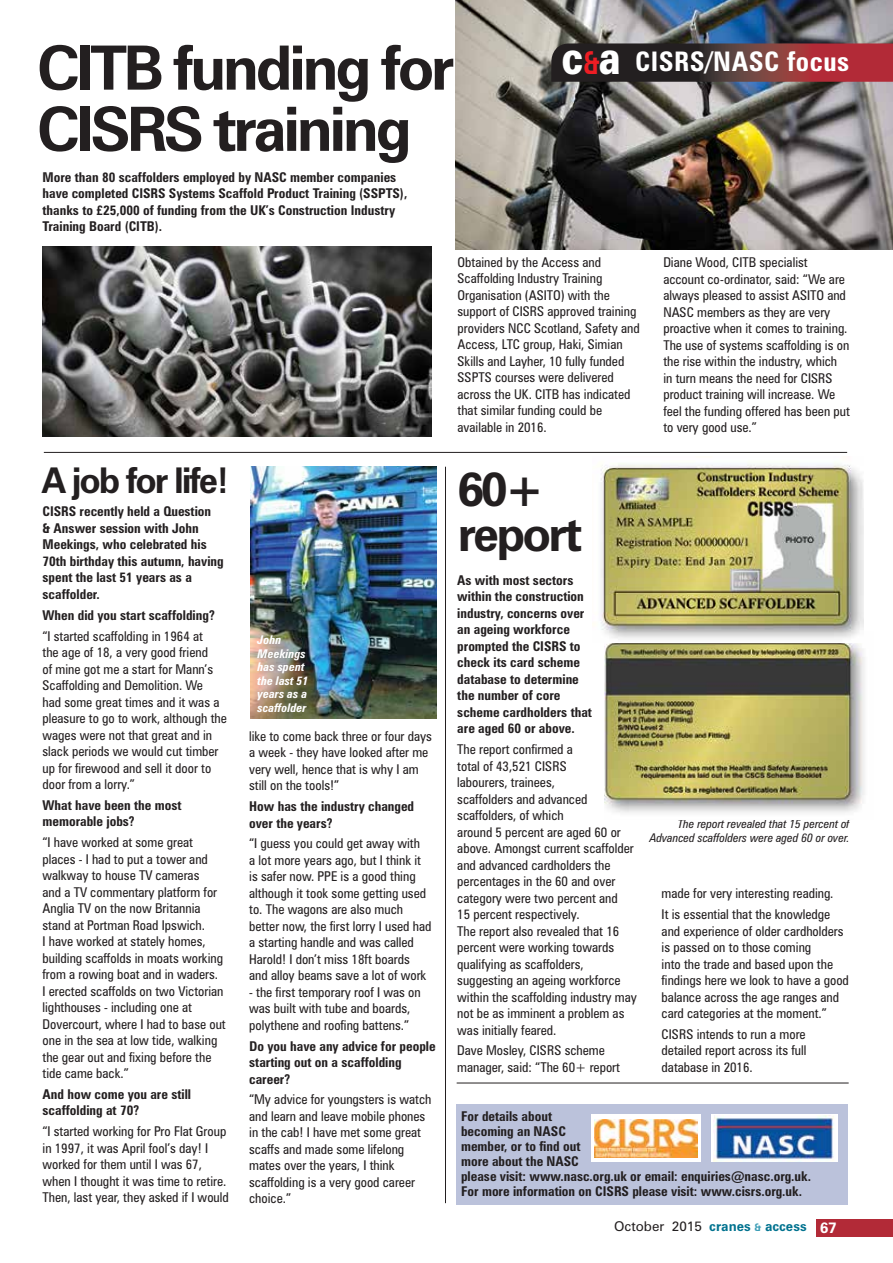
<style>
.page{position:relative;width:893px;height:1263px;background:#fff}
.page>*{position:absolute;margin:0;border:0;box-sizing:border-box;transform-origin:0 0}
.t1{font:700 61.2px/61.2px "Zurich BT";letter-spacing:-.06em;color:#231f20}
.t2{font:700 47.7px/45px "Zurich BT";letter-spacing:-.06em;color:#231f20}
.t3{font:700 35.55px "Zurich BT";letter-spacing:-.06em;color:#231f20}
.t4{font:700 condensed 27px "Zurich BT";letter-spacing:.02em;color:#fff}
.t5{font:condensed 13.5px/16.5px "Zurich BT";color:#231f20}
.t6{font:700 condensed 13.5px/16.5px "Zurich BT";color:#231f20}
.t7{font:700 13.5px "Zurich BT";color:#00728f}
.t8{font:italic condensed 12px/13.5px "Zurich BT";color:#231f20;text-align:right}
.t9{font:italic 700 condensed 12px/13.5px "Zurich BT";color:#fff}
.s1{font-weight:900;font-stretch:normal;font-size:45.9px}
.s2{font-stretch:normal;font-size:31.65px;color:#ed1d24}
.s3{font-weight:400;color:#231f20}
.s4{font-size:10.5px;color:#3c9db6}
.s5{font-size:15px;color:#fff}
</style>
<div class="page">
<div style="left:816px;top:1219px;width:77px;height:17px;background:#b22a37"></div>
<img style="left:456px;top:0;width:437px;height:250px">
<svg style="left:551px;top:43px;width:342px;height:39px;background:#5f2e31"></svg>
<div style="left:457px;top:1104px;width:391px;height:100px;background:#bbc2db"></div>
<div style="left:711px;top:1114px;width:126px;height:47px;background:#fff"></div>
<img style="left:713px;top:1116px;width:121px;height:45px">
<img style="left:43px;top:247px;width:389px;height:190px">
<hr style="left:445px;top:467px;width:1px;height:736px;background:#231f20">
<svg style="left:591px;top:1114px;width:110px;height:47px"></svg>
<img style="left:594px;top:1120px;width:103px;height:37px">
<hr style="left:457px;top:1083px;width:392px;height:1px;background:#231f20">
<img style="left:251px;top:467px;width:185px;height:252px">
<img style="left:605px;top:643px;width:260px;height:170px">
<img style="left:600px;top:462px;width:263px;height:177px">
<hr style="left:44px;top:452px;width:803px;height:1px;background:#231f20">
<h1 class="t1" style="left:37px;top:37px;width:419px">CITB funding for<br>CISRS training</h1>
<p class="t6" style="left:43px;top:169px;width:366px">More than 80 scaffolders employed by NASC member companies have completed CISRS Systems Scaffold Product Training (SSPTS), thanks to £25,000 of funding from the UK’s Construction Industry Training Board (CITB).</p>
<h3 class="t4" style="left:562px;top:45px;width:289px"><span class="s1">c</span><span class="s2">&amp;</span><span class="s1">a</span> CISRS/NASC focus</h3>
<h3 class="t3" style="left:41px;top:458px;width:190px">A job for life!</h3>
<p class="t6" style="left:43px;top:503px;width:183px">CISRS recently held a Question<br>&amp; Answer session with John<br>Meekings, who celebrated his<br>70th birthday this autumn, having spent the last 51 years as a scaffolder.</p>
<p class="t6" style="left:43px;top:607px;width:174px">When did you start scaffolding?</p>
<p class="t5" style="left:43px;top:627px;width:186px">“I started scaffolding in 1964 at<br>the age of 18, a very good friend<br>of mine got me a start for Mann’s<br>Scaffolding and Demolition. We<br>had some great times and it was a pleasure to go to work, although the wages were not that great and in slack periods we would cut timber up for firewood and sell it door to door from a lorry.”</p>
<p class="t6" style="left:43px;top:797px;width:140px">What have been the most memorable jobs?</p>
<p class="t5" style="left:43px;top:834px;width:185px">“I have worked at some great places - I had to put a tower and walkway to house TV cameras<br>and a TV commentary platform for<br>Anglia TV on the now Britannia stand at Portman Road Ipswich.<br>I have worked at stately homes, building scaffolds in moats working from a rowing boat and in waders.<br>I erected scaffolds on two Victorian lighthouses - including one at<br>Dovercourt, where I had to base out one in the sea at low tide, walking the gear out and fixing before the tide came back.”</p>
<p class="t6" style="left:43px;top:1086px;width:150px">And how come you are still scaffolding at 70?</p>
<p class="t5" style="left:43px;top:1123px;width:188px">“I started working for Pro Flat Group in 1997, it was April fool’s day! I worked for them until I was 67, when I thought it was time to retire.<br>Then, last year, they asked if I would</p>
<p class="t9" style="left:258px;top:633px;width:52px">John<br>Meekings has spent the last 51 years as a scaffolder</p>
<p class="t5" style="left:249px;top:728px;width:184px">like to come back three or four days a week - they have looked after me very well, hence that is why I am still on the tools!”</p>
<p class="t6" style="left:249px;top:798px;width:167px">How has the industry changed over the years?</p>
<p class="t5" style="left:249px;top:835px;width:184px">“I guess you could get away with<br>a lot more years ago, but I think it is safer now. PPE is a good thing although it took some getting used to. The wagons are also much better now, the first lorry I used had a starting handle and was called<br>Harold! I don’t miss 18ft boards and alloy beams save a lot of work</p>
<p class="t5" style="left:249px;top:984px;width:173px">- the first temporary roof I was on was built with tube and boards, polythene and roofing battens.”</p>
<p class="t6" style="left:249px;top:1037px;width:188px">Do you have any advice for people starting out on a scaffolding career?</p>
<p class="t5" style="left:249px;top:1091px;width:184px">“My advice for youngsters is watch and learn and leave mobile phones in the cab! I have met some great scaffs and made some lifelong mates over the years, I think scaffolding is a very good career choice.”</p>
<p class="t5" style="left:457px;top:254px;width:184px">Obtained by the Access and<br>Scaffolding Industry Training<br>Organisation (ASITO) with the support of CISRS approved training providers NCC Scotland, Safety and<br>Access, LTC group, Haki, Simian<br>Skills and Layher, 10 fully funded<br>SSPTS courses were delivered across the UK. CITB has indicated that similar funding could be available in 2016.</p>
<p class="t5" style="left:663px;top:254px;width:188px">Diane Wood, CITB specialist account co-ordinator, said: “We are always pleased to assist ASITO and<br>NASC members as they are very proactive when it comes to training.<br>The use of systems scaffolding is on the rise within the industry, which<br>in turn means the need for CISRS product training will increase. We feel the funding offered has been put to very good use.”</p>
<h2 class="t2" style="left:458px;top:466px;width:126px">60+ report</h2>
<p class="t6" style="left:457px;top:572px;width:136px">As with most sectors within the construction industry, concerns over an ageing workforce prompted the CISRS to check its card scheme database to determine the number of core scheme cardholders that are aged 60 or above.</p>
<p class="t5" style="left:457px;top:741px;width:181px">The report confirmed a<br>total of 43,521 CISRS<br>labourers, trainees,<br>scaffolders and advanced scaffolders, of which<br>around 5 percent are aged 60 or above. Amongst current scaffolder and advanced cardholders the percentages in the 60 and over category were two percent and<br>15 percent respectively.<br>The report also revealed that 16 percent were working towards qualifying as scaffolders, suggesting an ageing workforce within the scaffolding industry may not be as imminent a problem as was initially feared.</p>
<p class="t5" style="left:457px;top:1042px;width:164px">Dave Mosley, CISRS scheme manager, said: “The 60+ report</p>
<p class="t8" style="left:650px;top:817px;width:201px">The report revealed that 15 percent of<br>Advanced scaffolders were aged 60 or over.</p>
<p class="t5" style="left:662px;top:883px;width:173px;line-height:20.7px">made for very interesting reading.<br>It is essential that the knowledge</p>
<p class="t5" style="left:662px;top:922px;width:189px">and experience of older cardholders is passed on to those coming<br>into the trade and based upon the findings here we look to have a good balance across the age ranges and card categories at the moment.”</p>
<p class="t5" style="left:662px;top:1026px;width:146px;text-align:justify">CISRS intends to run a more detailed report across its full database in 2016.</p>
<p class="t6" style="left:461px;top:1108px;width:351px;line-height:15px">For details about<br>becoming an NASC<br>member, or to find out<br>more about the NASC<br>please visit: www.nasc.org.uk or email: enquiries@nasc.org.uk.<br>For more information on CISRS please visit: www.cisrs.org.uk.</p>
<p class="t7" style="left:614px;top:1218px;width:224px"><span class="s3">October 2015</span> cranes <span class="s4">&amp;</span> access <span class="s5">67</span></p>
</div>
